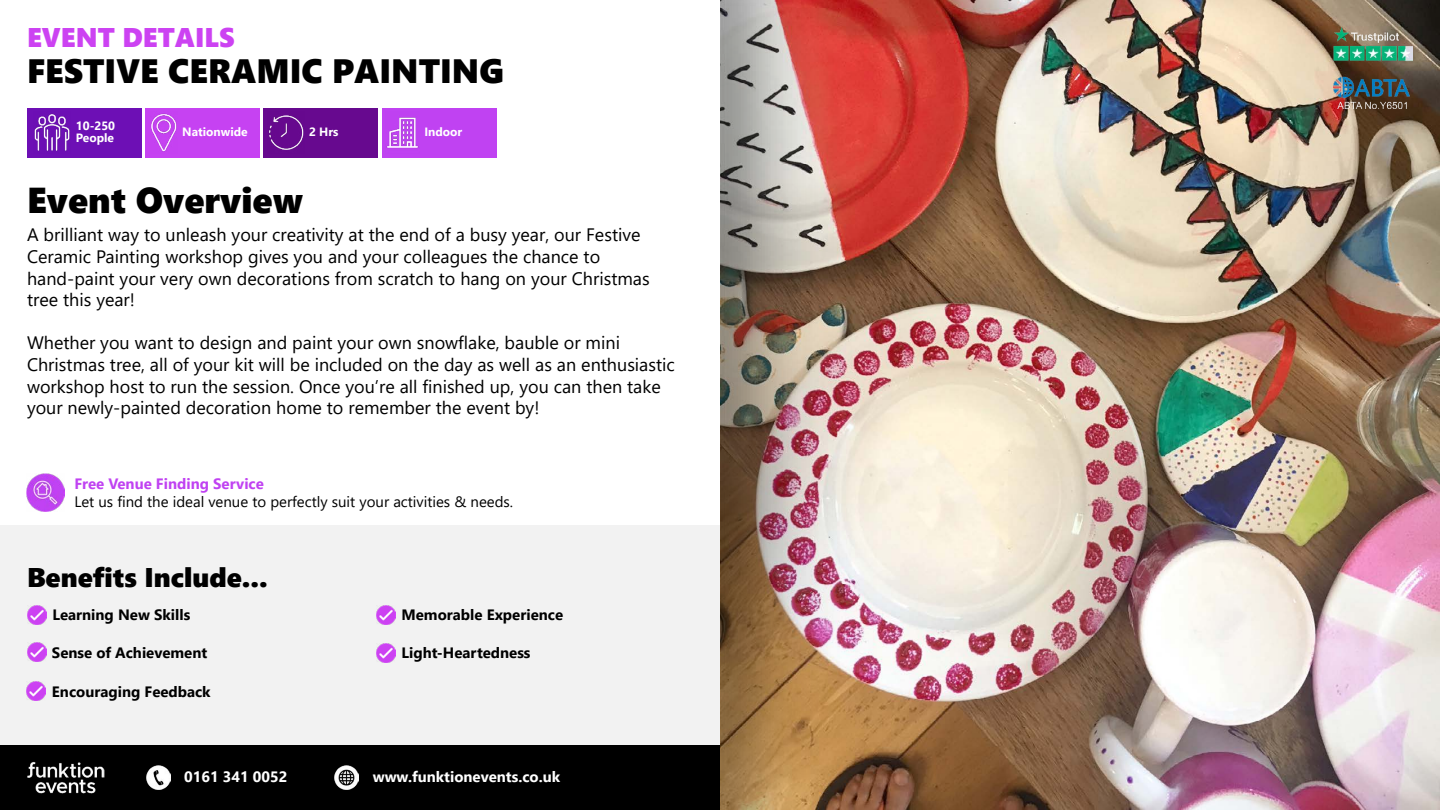
<style>
.page{position:relative;width:1440px;height:810px;background:#fff}
.page>*{position:absolute;margin:0;border:0;box-sizing:border-box;transform-origin:0 0}
.t1{font:36px "Segoe UI Black";color:#000}
.t2{font:33.75px "Segoe UI Black";color:#000}
.t3{font:27px "Segoe UI Black";color:#000}
.t4{font:27px "Segoe UI Black";color:#cc42f2}
.t5{font:18px/21.6px "Segoe UI";color:#000}
.t6{font:700 15px "Segoe UI";color:#000}
.t7{font:15px "Segoe UI";color:#000}
.t8{font:700 15px "Segoe UI";color:#fff}
.t9{font:700 15px "Segoe UI";color:#c042f2}
.t10{font:700 12px/12px "Segoe UI";color:#fff}
</style>
<div class="page">
<img style="left:876px;top:0;width:564px;height:810px">
<img style="left:1334px;top:27px;width:79px;height:81px">
<img style="left:720px;top:0;width:156px;height:810px">
<div style="left:27px;top:108px;width:115px;height:50px;background:#6d0fb5"></div>
<div style="left:145px;top:108px;width:114px;height:50px;background:#c642f2"></div>
<div style="left:264px;top:108px;width:114px;height:50px;background:#67098f"></div>
<div style="left:382px;top:108px;width:114px;height:50px;background:#c042f2"></div>
<img style="left:386px;top:117px;width:33px;height:32px">
<img style="left:269px;top:115px;width:35px;height:35px">
<img style="left:151px;top:113px;width:26px;height:39px">
<img style="left:34px;top:113px;width:36px;height:38px">
<div style="left:0;top:525px;width:720px;height:221px;background:#f2f2f2"></div>
<img style="left:27px;top:605px;width:19px;height:19px">
<img style="left:27px;top:643px;width:19px;height:19px">
<img style="left:27px;top:682px;width:19px;height:19px">
<img style="left:376px;top:605px;width:19px;height:19px">
<img style="left:376px;top:644px;width:19px;height:18px">
<img style="left:27px;top:474px;width:38px;height:38px">
<div style="left:0;top:746px;width:720px;height:64px;background:#000"></div>
<img style="left:27px;top:762px;width:77px;height:31px">
<img style="left:146px;top:766px;width:25px;height:24px">
<img style="left:334px;top:766px;width:24px;height:24px">
<h3 class="t4" style="left:27px;top:18px;width:209px">EVENT DETAILS</h3>
<h2 class="t2" style="left:27px;top:46px;width:478px">FESTIVE CERAMIC PAINTING</h2>
<p class="t10" style="left:76px;top:119px;width:41px">10-250<br>People</p>
<p class="t10" style="left:182px;top:125px;width:67px">Nationwide</p>
<p class="t10" style="left:309px;top:125px;width:31px">2 Hrs</p>
<p class="t10" style="left:424px;top:125px;width:39px">Indoor</p>
<h1 class="t1" style="left:27px;top:175px;width:278px">Event Overview</h1>
<p class="t5" style="left:27px;top:223px;width:624px">A brilliant way to unleash your creativity at the end of a busy year, our Festive Ceramic Painting workshop gives you and your colleagues the chance to hand-paint your very own decorations from scratch to hang on your Christmas tree this year!</p>
<p class="t5" style="left:27px;top:331px;width:649px">Whether you want to design and paint your own snowflake, bauble or mini Christmas tree, all of your kit will be included on the day as well as an enthusiastic workshop host to run the session. Once you’re all finished up, you can then take your newly-painted decoration home to remember the event by!</p>
<p class="t9" style="left:74px;top:470px;width:191px">Free Venue Finding Service</p>
<p class="t7" style="left:74px;top:488px;width:440px">Let us find the ideal venue to perfectly suit your activities &amp; needs.</p>
<h3 class="t3" style="left:27px;top:558px;width:242px">Benefits Include...</h3>
<p class="t6" style="left:52px;top:600px;width:139px">Learning New Skills</p>
<p class="t6" style="left:52px;top:638px;width:157px">Sense of Achievement</p>
<p class="t6" style="left:52px;top:677px;width:160px">Encouraging Feedback</p>
<p class="t6" style="left:401px;top:600px;width:163px">Memorable Experience</p>
<p class="t6" style="left:401px;top:639px;width:131px">Light-Heartedness</p>
<p class="t8" style="left:184px;top:762px;width:105px">0161 341 0052</p>
<p class="t8" style="left:373px;top:762px;width:189px">www.funktionevents.co.uk</p>
</div>
